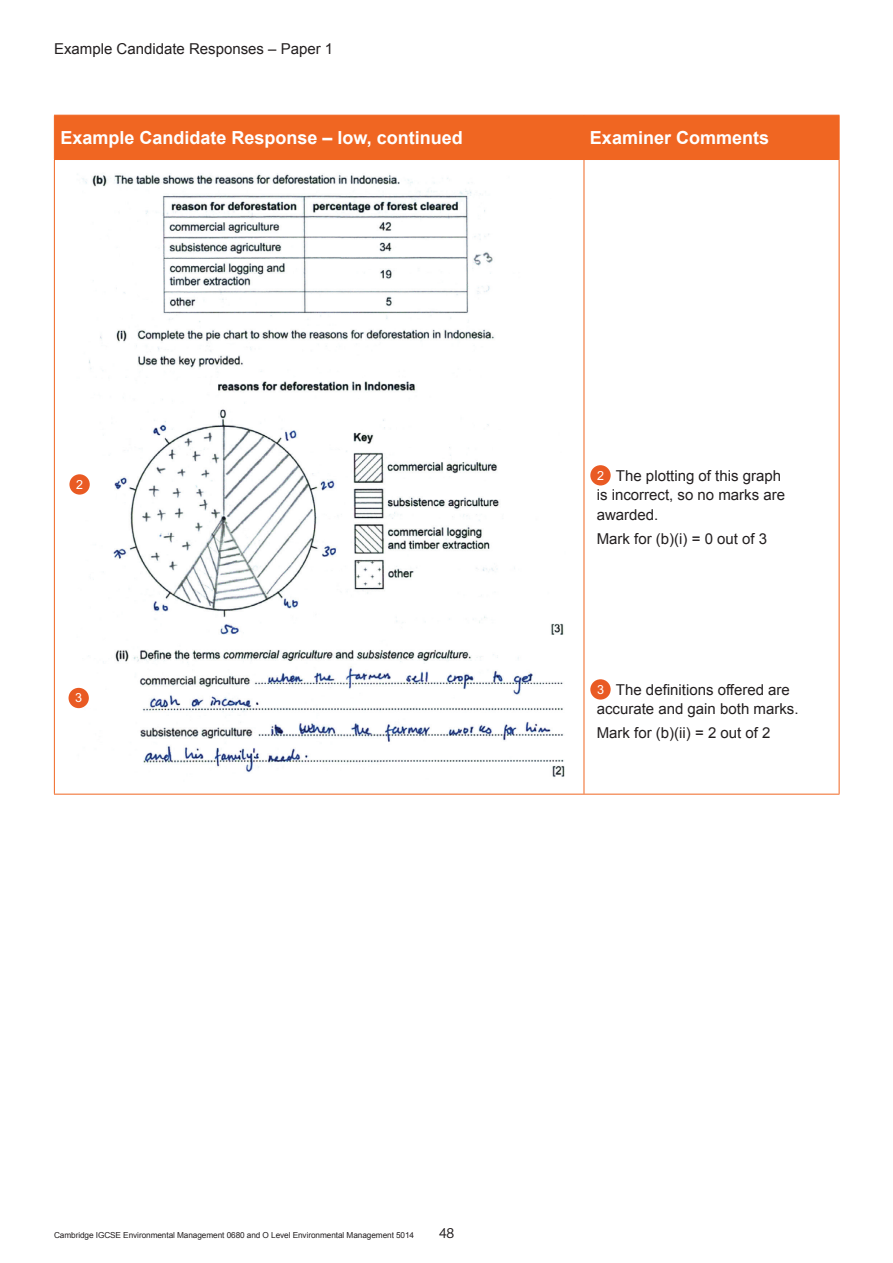
<style>
.page{position:relative;width:893px;height:1263px;background:#fff}
.page>*{position:absolute;margin:0;border:0;box-sizing:border-box;transform-origin:0 0}
.t1{font:700 18px "Arial";color:#fff}
.t2{font:15px/19.5px "Arial";color:#231f20}
.t3{font:300 15px "Bliss";color:#231f20}
.t4{font:12.6px "Arial MT Pro";color:#fff}
.t5{font:8.25px "Arial";letter-spacing:-.01em;color:#231f20}
</style>
<div class="page">
<div style="left:55px;top:116px;width:784px;height:43px;background:#f06622"></div>
<hr style="left:54px;top:116px;width:1px;height:43px;background:#f06622">
<hr style="left:54px;top:115px;width:530px;height:1px;background:#f06622">
<hr style="left:54px;top:159px;width:530px;height:1px;background:#f06622">
<hr style="left:584px;top:116px;width:1px;height:43px;background:#f06622">
<hr style="left:584px;top:115px;width:255px;height:1px;background:#f06622">
<hr style="left:839px;top:116px;width:1px;height:43px;background:#f06622">
<hr style="left:584px;top:159px;width:255px;height:1px;background:#f06622">
<hr style="left:54px;top:160px;width:1px;height:634px;background:#f06622">
<hr style="left:584px;top:160px;width:1px;height:634px;background:#f06622">
<hr style="left:839px;top:160px;width:1px;height:634px;background:#f06622">
<hr style="left:54px;top:794px;width:530px;height:1px;background:#f06622">
<hr style="left:584px;top:794px;width:255px;height:1px;background:#f06622">
<img style="left:68px;top:173px;width:497px;height:604px">
<div style="left:590px;top:465px;width:21px;height:20px;background:#e95a23;border-radius:50%"></div>
<div style="left:69px;top:474px;width:21px;height:21px;background:#e95a23;border-radius:50%"></div>
<div style="left:590px;top:679px;width:21px;height:21px;background:#e95a23;border-radius:50%"></div>
<div style="left:69px;top:688px;width:20px;height:20px;background:#e95a23;border-radius:50%"></div>
<p class="t2" style="left:54px;top:39px;width:281px">Example Candidate Responses – Paper 1</p>
<p class="t1" style="left:60px;top:126px;width:404px">Example Candidate Response – low, continued</p>
<p class="t1" style="left:590px;top:126px;width:181px">Examiner Comments</p>
<p class="t4" style="left:76px;top:477px;width:9px">2</p>
<p class="t4" style="left:75px;top:691px;width:9px">3</p>
<p class="t2" style="left:597px;top:466px;width:190px;text-indent:19px">The plotting of this graph is incorrect, so no marks are awarded.</p>
<p class="t2" style="left:597px;top:529px;width:172px">Mark for (b)(i) = 0 out of 3</p>
<p class="t4" style="left:597px;top:468px;width:9px">2</p>
<p class="t2" style="left:597px;top:680px;width:203px;text-indent:19px">The definitions offered are accurate and gain both marks.</p>
<p class="t2" style="left:597px;top:723px;width:175px">Mark for (b)(ii) = 2 out of 2</p>
<p class="t4" style="left:597px;top:682px;width:9px">3</p>
<p class="t5" style="left:54px;top:1229px;width:362px">Cambridge IGCSE Environmental Management 0680 and O Level Environmental Management 5014</p>
<p class="t3" style="left:439px;top:1225px;width:17px">48</p>
</div>
